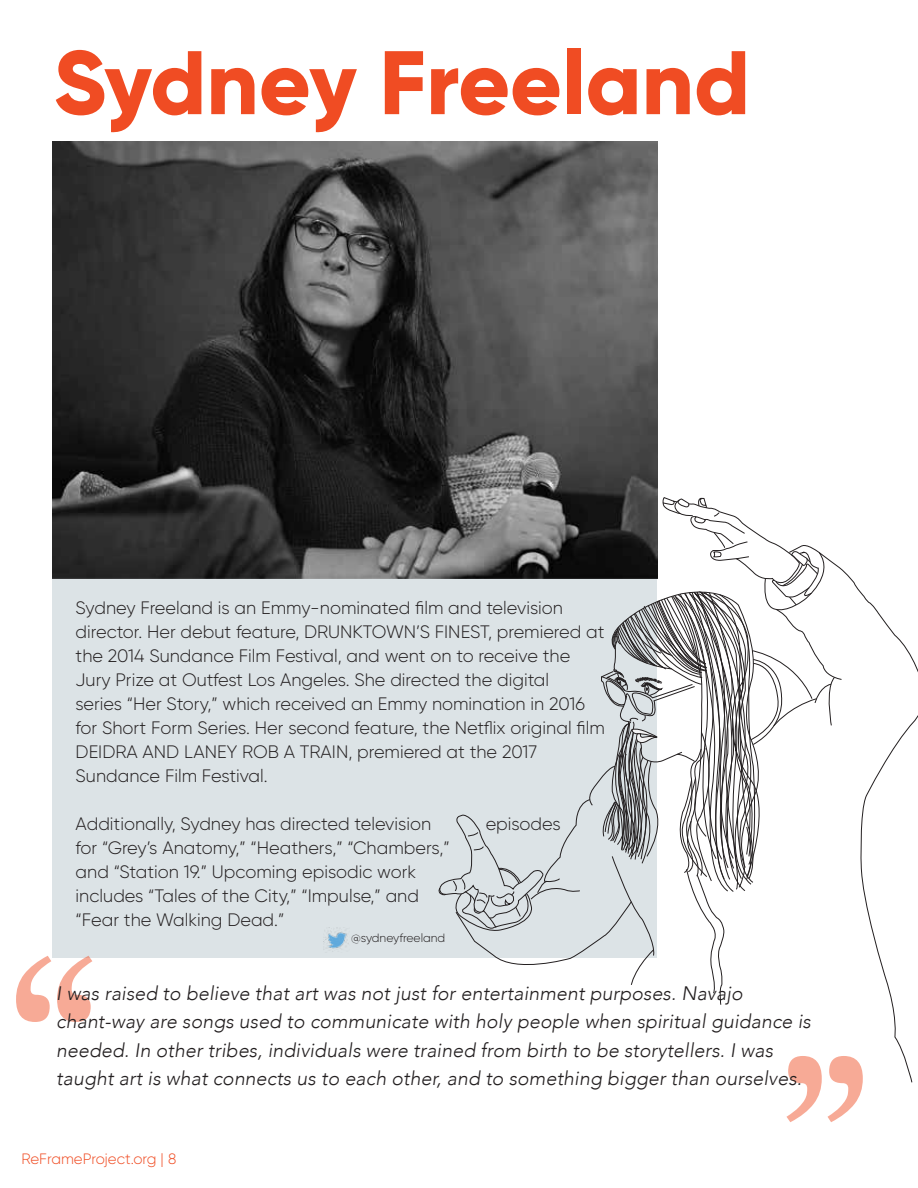
<style>
.page{position:relative;width:918px;height:1188px;background:#fff}
.page>*{position:absolute;margin:0;border:0;box-sizing:border-box;transform-origin:0 0}
.t1{font:238.5px "Marion";color:rgb(240 78 37/.8)}
.t2{font:800 90px "Gilroy";color:#f04c23}
.t3{font:italic 300 19.5px/28.5px "Avenir";letter-spacing:.005em;color:#231f20}
.t4{font:300 18px/24px "Gilroy";color:#231f20}
.t5{font:300 15px "Gilroy";color:#f04d24}
.t6{font:300 12px "Gilroy";color:#231f20}
</style>
<div class="page">
<div style="left:53px;top:553px;width:604px;height:405px;background:#dce3e6"></div>
<svg style="left:842px;top:569px;width:76px;height:514px"></svg>
<svg style="left:438px;top:495px;width:404px;height:510px"></svg>
<img style="left:53px;top:141px;width:604px;height:437px">
<img style="left:325px;top:927px;width:24px;height:25px">
<h2 class="t2" style="left:54px;top:26px;width:698px">Sydney Freeland</h2>
<p class="t4" style="left:76px;top:596px;width:531px">Sydney Freeland is an Emmy-nominated film and television director. Her debut feature, DRUNKTOWN’S FINEST, premiered at the 2014 Sundance Film Festival, and went on to receive the Jury Prize at Outfest Los Angeles. She directed the digital<br>series “Her Story,” which received an Emmy nomination in 2016 for Short Form Series. Her second feature, the Netflix original film DEIDRA AND LANEY ROB A TRAIN, premiered at the 2017<br>Sundance Film Festival.</p>
<p class="t4" style="left:76px;top:812px;width:357px">Additionally, Sydney has directed television</p>
<p class="t4" style="left:486px;top:812px;width:76px">episodes</p>
<p class="t4" style="left:76px;top:836px;width:376px">for “Grey’s Anatomy,” “Heathers,” “Chambers,” and “Station 19.” Upcoming episodic work includes “Tales of the City,” “Impulse,” and “Fear the Walking Dead.”</p>
<p class="t6" style="left:351px;top:931px;width:96px">@sydneyfreeland</p>
<h1 class="t1" style="left:8px;top:901px;width:94px">“</h1>
<p class="t3" style="left:56px;top:979px;width:688px">I was raised to believe that art was not just for entertainment purposes. Navajo</p>
<p class="t3" style="left:56px;top:1007px;width:756px">chant-way are songs used to communicate with holy people when spiritual guidance is needed. In other tribes, individuals were trained from birth to be storytellers. I was taught art is what connects us to each other, and to something bigger than ourselves.</p>
<h1 class="t1" style="left:871px;top:1177px;width:94px;rotate:-180deg">“</h1>
<p class="t5" style="left:22px;top:1149px;width:156px">ReFrameProject.org | 8</p>
</div>
